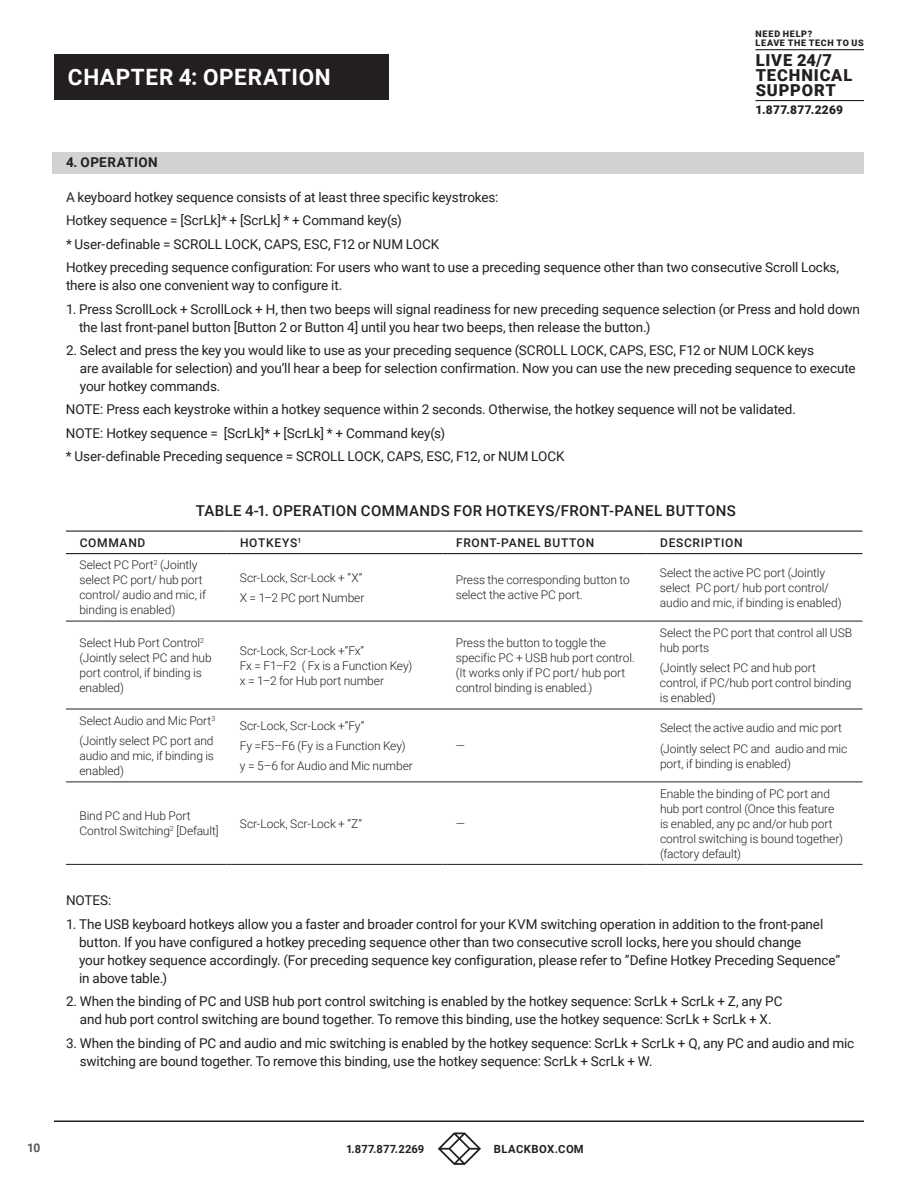
<style>
.page{position:relative;width:918px;height:1188px;background:#fff}
.page>*{position:absolute;margin:0;border:0;box-sizing:border-box;transform-origin:0 0}
.t1{font:700 22.5px "Roboto";letter-spacing:.03em;color:#fff}
.t2{font:900 16.5px/15px "Roboto";letter-spacing:.05em;color:#231f20}
.t3{font:500 15px "Roboto";letter-spacing:.025em;color:#231f20}
.t4{font:13.5px/18px "Roboto";letter-spacing:-.01em;color:#231f20}
.t5{font:700 13.5px "Roboto";letter-spacing:.03em;color:#231f20}
.t6{font:300 12px/15px "Roboto";letter-spacing:-.01em;color:#231f20}
.t7{font:500 12px "Roboto";letter-spacing:.06em;color:#231f20}
.t8{font:900 12px "Roboto";letter-spacing:.02em;color:#231f20}
.t9{font:700 12px "Roboto";color:#57585a}
.t10{font:700 11.25px "Roboto";letter-spacing:.02em;color:#231f20}
.t11{font:700 11.25px "Roboto";letter-spacing:.045em;color:#231f20}
.t12{font:900 9px/8.6px "Roboto";letter-spacing:.08em;color:#231f20}
</style>
<div class="page">
<hr style="left:54px;top:1120px;width:810px;height:2px;background:#231f20">
<svg style="left:438px;top:1132px;width:43px;height:33px"></svg>
<hr style="left:755px;top:49px;width:109px;height:1px;background:#231f20">
<hr style="left:755px;top:100px;width:109px;height:1px;background:#231f20">
<div style="left:54px;top:54px;width:335px;height:45px;background:#231f20"></div>
<div style="left:52px;top:153px;width:812px;height:21px;background:#d1d2d4"></div>
<hr style="left:66px;top:621px;width:160px;height:1px;background:#231f20">
<hr style="left:226px;top:621px;width:216px;height:1px;background:#231f20">
<hr style="left:442px;top:621px;width:205px;height:1px;background:#231f20">
<hr style="left:646px;top:621px;width:216px;height:1px;background:#231f20">
<hr style="left:66px;top:709px;width:160px;height:1px;background:#231f20">
<hr style="left:226px;top:709px;width:216px;height:1px;background:#231f20">
<hr style="left:442px;top:709px;width:205px;height:1px;background:#231f20">
<hr style="left:646px;top:709px;width:216px;height:1px;background:#231f20">
<hr style="left:66px;top:864px;width:160px;height:1px;background:#231f20">
<hr style="left:226px;top:864px;width:216px;height:1px;background:#231f20">
<hr style="left:442px;top:864px;width:205px;height:1px;background:#231f20">
<hr style="left:646px;top:864px;width:216px;height:1px;background:#231f20">
<hr style="left:66px;top:553px;width:160px;height:1px;background:#231f20">
<hr style="left:226px;top:553px;width:216px;height:1px;background:#231f20">
<hr style="left:442px;top:553px;width:205px;height:1px;background:#231f20">
<hr style="left:646px;top:553px;width:216px;height:1px;background:#231f20">
<hr style="left:66px;top:782px;width:160px;height:1px;background:#231f20">
<hr style="left:226px;top:782px;width:216px;height:1px;background:#231f20">
<hr style="left:442px;top:782px;width:205px;height:1px;background:#231f20">
<hr style="left:646px;top:782px;width:216px;height:1px;background:#231f20">
<hr style="left:66px;top:531px;width:160px;height:1px;background:#231f20">
<hr style="left:226px;top:531px;width:216px;height:1px;background:#231f20">
<hr style="left:442px;top:531px;width:205px;height:1px;background:#231f20">
<hr style="left:646px;top:531px;width:216px;height:1px;background:#231f20">
<h1 class="t1" style="left:68px;top:61px;width:264px">CHAPTER 4: OPERATION</h1>
<p class="t12" style="left:756px;top:29px;width:110px">NEED HELP?<br>LEAVE THE TECH TO US</p>
<p class="t2" style="left:756px;top:52px;width:98px">LIVE 24/7<br>TECHNICAL<br>SUPPORT</p>
<p class="t8" style="left:755px;top:102px;width:89px">1.877.877.2269</p>
<p class="t5" style="left:66px;top:153px;width:93px">4. OPERATION</p>
<p class="t4" style="left:66px;top:185px;width:775px;line-height:23.4px">A keyboard hotkey sequence consists of at least three specific keystrokes:<br>Hotkey sequence = [ScrLk]* + [ScrLk] * + Command key(s)<br>* User-definable = SCROLL LOCK, CAPS, ESC, F12 or NUM LOCK<br>Hotkey preceding sequence configuration: For users who want to use a preceding sequence other than two consecutive Scroll Locks,</p>
<p class="t4" style="left:66px;top:276px;width:278px">there is also one convenient way to configure it.</p>
<p class="t4" style="left:79px;top:299px;width:782px;text-indent:-13px">1. Press ScrollLock + ScrollLock + H, then two beeps will signal readiness for new preceding sequence selection (or Press and hold down the last front-panel button [Button 2 or Button 4] until you hear two beeps, then release the button.)</p>
<p class="t4" style="left:80px;top:341px;width:777px;text-indent:-14px">2. Select and press the key you would like to use as your preceding sequence (SCROLL LOCK, CAPS, ESC, F12 or NUM LOCK keys<br>are available for selection) and you’ll hear a beep for selection confirmation. Now you can use the new preceding sequence to execute your hotkey commands.</p>
<p class="t4" style="left:66px;top:397px;width:731px;line-height:23.4px">NOTE: Press each keystroke within a hotkey sequence within 2 seconds. Otherwise, the hotkey sequence will not be validated.<br>NOTE: Hotkey sequence = [ScrLk]* + [ScrLk] * + Command key(s)<br>* User-definable Preceding sequence = SCROLL LOCK, CAPS, ESC, F12, or NUM LOCK</p>
<p class="t3" style="left:196px;top:500px;width:542px">TABLE 4-1. OPERATION COMMANDS FOR HOTKEYS/FRONT-PANEL BUTTONS</p>
<p class="t7" style="left:80px;top:534px;width:67px">COMMAND</p>
<p class="t7" style="left:240px;top:534px;width:63px">HOTKEYS<sup>1</sup></p>
<p class="t7" style="left:456px;top:534px;width:140px">FRONT-PANEL BUTTON</p>
<p class="t7" style="left:660px;top:534px;width:84px">DESCRIPTION</p>
<p class="t6" style="left:79px;top:557px;width:128px">Select PC Port<sup>2</sup> (Jointly select PC port/ hub port control/ audio and mic, if binding is enabled)</p>
<p class="t6" style="left:240px;top:567px;width:126px;line-height:20.4px">Scr-Lock, Scr-Lock + “X”<br>X = 1–2 PC port Number</p>
<p class="t6" style="left:456px;top:572px;width:175px">Press the corresponding button to select the active PC port.</p>
<p class="t6" style="left:660px;top:565px;width:183px">Select the active PC port (Jointly select PC port/ hub port control/ audio and mic, if binding is enabled)</p>
<p class="t6" style="left:79px;top:635px;width:134px">Select Hub Port Control<sup>2 </sup>(Jointly select PC and hub port control, if binding is enabled)</p>
<p class="t6" style="left:240px;top:642px;width:174px">Scr-Lock, Scr-Lock +“Fx”<br>Fx = F1–F2 ( Fx is a Function Key) x = 1–2 for Hub port number</p>
<p class="t6" style="left:456px;top:635px;width:181px">Press the button to toggle the specific PC + USB hub port control. (It works only if PC port/ hub port control binding is enabled.)</p>
<p class="t6" style="left:660px;top:625px;width:194px">Select the PC port that control all USB hub ports</p>
<p class="t6" style="left:660px;top:660px;width:193px">(Jointly select PC and hub port control, if PC/hub port control binding is enabled)</p>
<p class="t6" style="left:79px;top:710px;width:137px;line-height:20.4px">Select Audio and Mic Port<sup>3 </sup>(Jointly select PC port and</p>
<p class="t6" style="left:80px;top:748px;width:136px">audio and mic, if binding is enabled)</p>
<p class="t6" style="left:240px;top:715px;width:174px;line-height:20.4px">Scr-Lock, Scr-Lock +”Fy”<br>Fy =F5–F6 (Fy is a Function Key) y = 5–6 for Audio and Mic number</p>
<p class="t6" style="left:456px;top:738px;width:11px">—</p>
<p class="t6" style="left:80px;top:808px;width:141px">Bind PC and Hub Port<br>Control Switching<sup>2</sup> [Default]</p>
<p class="t6" style="left:240px;top:815px;width:124px">Scr-Lock, Scr-Lock + “Z”</p>
<p class="t6" style="left:456px;top:815px;width:11px">—</p>
<p class="t6" style="left:660px;top:717px;width:189px;line-height:20.4px">Select the active audio and mic port (Jointly select PC and audio and mic</p>
<p class="t6" style="left:660px;top:755px;width:132px">port, if binding is enabled)</p>
<p class="t6" style="left:660px;top:785px;width:184px">Enable the binding of PC port and hub port control (Once this feature is enabled, any pc and/or hub port control switching is bound together) (factory default)</p>
<p class="t4" style="left:66px;top:891px;width:47px">NOTES:</p>
<p class="t4" style="left:79px;top:914px;width:763px;text-indent:-13px">1. The USB keyboard hotkeys allow you a faster and broader control for your KVM switching operation in addition to the front-panel button. If you have configured a hotkey preceding sequence other than two consecutive scroll locks, here you should change<br>your hotkey sequence accordingly. (For preceding sequence key configuration, please refer to ”Define Hotkey Preceding Sequence” in above table.)</p>
<p class="t4" style="left:66px;top:992px;width:718px;text-align:center">2. When the binding of PC and USB hub port control switching is enabled by the hotkey sequence: ScrLk + ScrLk + Z, any PC and hub port control switching are bound together. To remove this binding, use the hotkey sequence: ScrLk + ScrLk + X.</p>
<p class="t4" style="left:80px;top:1033px;width:776px;text-indent:-14px">3. When the binding of PC and audio and mic switching is enabled by the hotkey sequence: ScrLk + ScrLk + Q, any PC and audio and mic switching are bound together. To remove this binding, use the hotkey sequence: ScrLk + ScrLk + W.</p>
<p class="t9" style="left:27px;top:1139px;width:15px">10</p>
<p class="t10" style="left:346px;top:1141px;width:80px">1.877.877.2269</p>
<p class="t11" style="left:494px;top:1141px;width:91px">BLACKBOX.COM</p>
</div>
